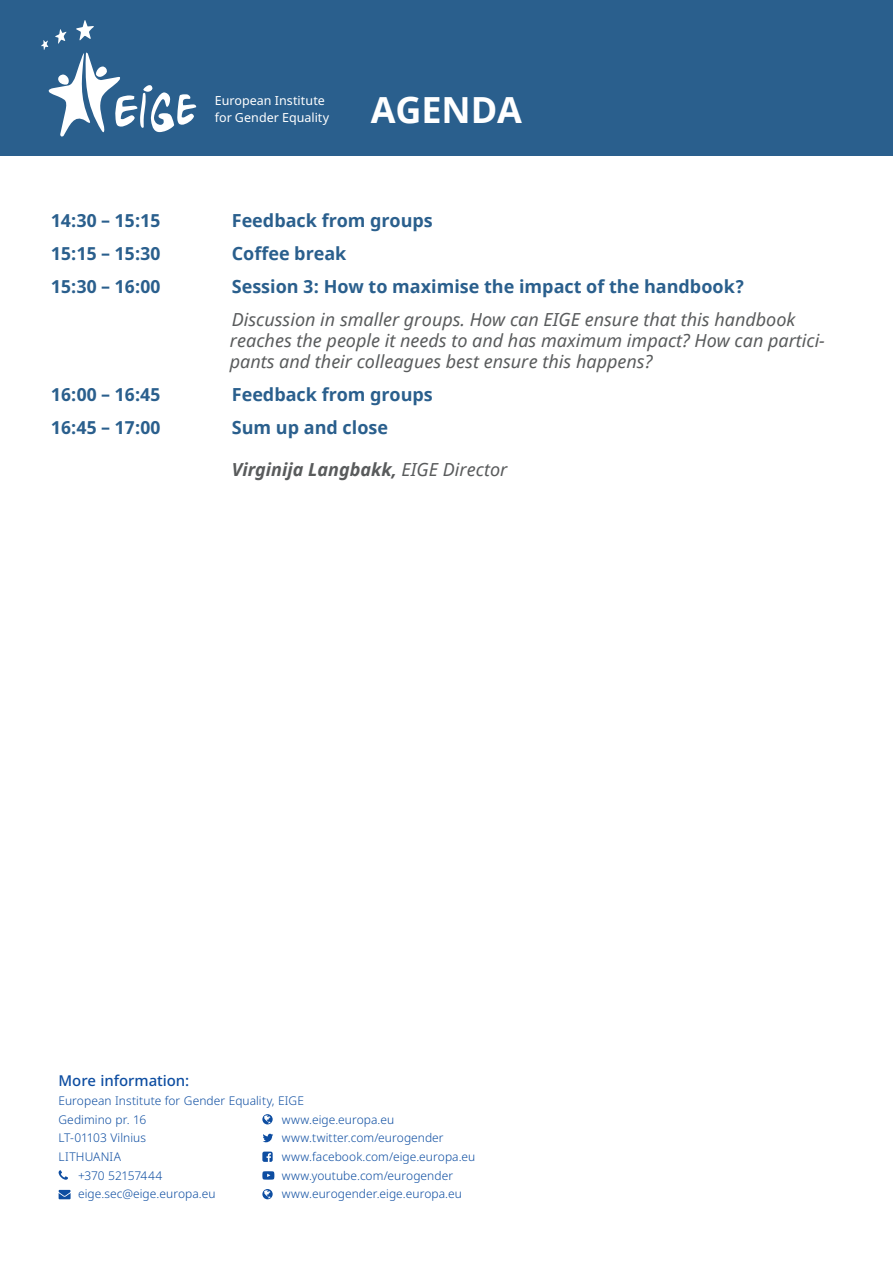
<style>
.page{position:relative;width:893px;height:1263px;background:#fff}
.page>*{position:absolute;margin:0;border:0;box-sizing:border-box;transform-origin:0 0}
.t1{font:700 36px "Noto Sans";color:#fff}
.t2{font:italic 18px/21px "Noto Sans";color:#595b5c}
.t3{font:700 18px "Noto Sans";color:#2a5f8d}
.t4{font:italic 700 18px "Noto Sans";color:#595b5c}
.t5{font:500 15px "Noto Sans";letter-spacing:-.005em;color:#0d4da1}
.t6{font:12.45px/18px "Noto Sans";color:#fff}
.t7{font:300 12px/18.8px "Noto Sans";letter-spacing:.005em;color:#0d4da1}
.s1{font-weight:400}
</style>
<div class="page">
<svg style="left:262px;top:1114px;width:11px;height:10px"></svg>
<svg style="left:263px;top:1134px;width:10px;height:8px"></svg>
<svg style="left:262px;top:1151px;width:11px;height:11px"></svg>
<svg style="left:59px;top:1170px;width:9px;height:10px"></svg>
<svg style="left:262px;top:1171px;width:12px;height:9px"></svg>
<svg style="left:59px;top:1190px;width:12px;height:9px"></svg>
<svg style="left:262px;top:1189px;width:11px;height:10px"></svg>
<div style="left:0;top:0;width:893px;height:155px;background:#2a5f8d"></div>
<svg style="left:41px;top:20px;width:155px;height:117px"></svg>
<p class="t6" style="left:215px;top:92px;width:116px">European Institute for Gender Equality</p>
<h1 class="t1" style="left:371px;top:84px;width:153px">AGENDA</h1>
<p class="t6" style="left:206px;top:93px;width:116px">European Insti ute for Gender Equality</p>
<h2 class="t3" style="left:51px;top:208px;width:111px">14:30 – 15:15</h2>
<h2 class="t3" style="left:232px;top:208px;width:203px">Feedback from groups</h2>
<h2 class="t3" style="left:51px;top:241px;width:111px">15:15 – 15:30</h2>
<h2 class="t3" style="left:232px;top:241px;width:116px">Coffee break</h2>
<h2 class="t3" style="left:51px;top:274px;width:111px">15:30 – 16:00</h2>
<h2 class="t3" style="left:232px;top:274px;width:514px">Session 3: How to maximise the impact of the handbook?</h2>
<h2 class="t2" style="left:230px;top:309px;width:597px">Discussion in smaller groups. How can EIGE ensure that this handbook reaches the people it needs to and has maximum impact? How can partici&shy;pants and their colleagues best ensure this happens?</h2>
<h2 class="t3" style="left:51px;top:382px;width:111px">16:00 – 16:45</h2>
<h2 class="t3" style="left:232px;top:382px;width:203px">Feedback from groups</h2>
<h2 class="t3" style="left:51px;top:415px;width:111px">16:45 – 17:00</h2>
<h2 class="t3" style="left:232px;top:415px;width:158px">Sum up and close</h2>
<h2 class="t4" style="left:232px;top:457px;width:277px">Virginija Langbakk, <span class="s1">EIGE Director</span></h2>
<p class="t5" style="left:59px;top:1071px;width:132px">More information:</p>
<p class="t7" style="left:59px;top:1092px;width:247px">European Institute for Gender Equality, EIGE<br>Gedimino pr. 16</p>
<p class="t7" style="left:282px;top:1111px;width:114px">www.eige.europa.eu</p>
<p class="t7" style="left:59px;top:1130px;width:89px">LT-01103 Vilnius</p>
<p class="t7" style="left:282px;top:1130px;width:163px">www.twitter.com/eurogender</p>
<p class="t7" style="left:59px;top:1148px;width:64px">LITHUANIA</p>
<p class="t7" style="left:282px;top:1148px;width:195px">www.facebook.com/eige.europa.eu</p>
<p class="t7" style="left:78px;top:1167px;width:86px">+370 52157444</p>
<p class="t7" style="left:282px;top:1167px;width:173px">www.youtube.com/eurogender</p>
<p class="t7" style="left:78px;top:1186px;width:139px">eige.sec@eige.europa.eu</p>
<p class="t7" style="left:282px;top:1186px;width:182px">www.eurogender.eige.europa.eu</p>
</div>
